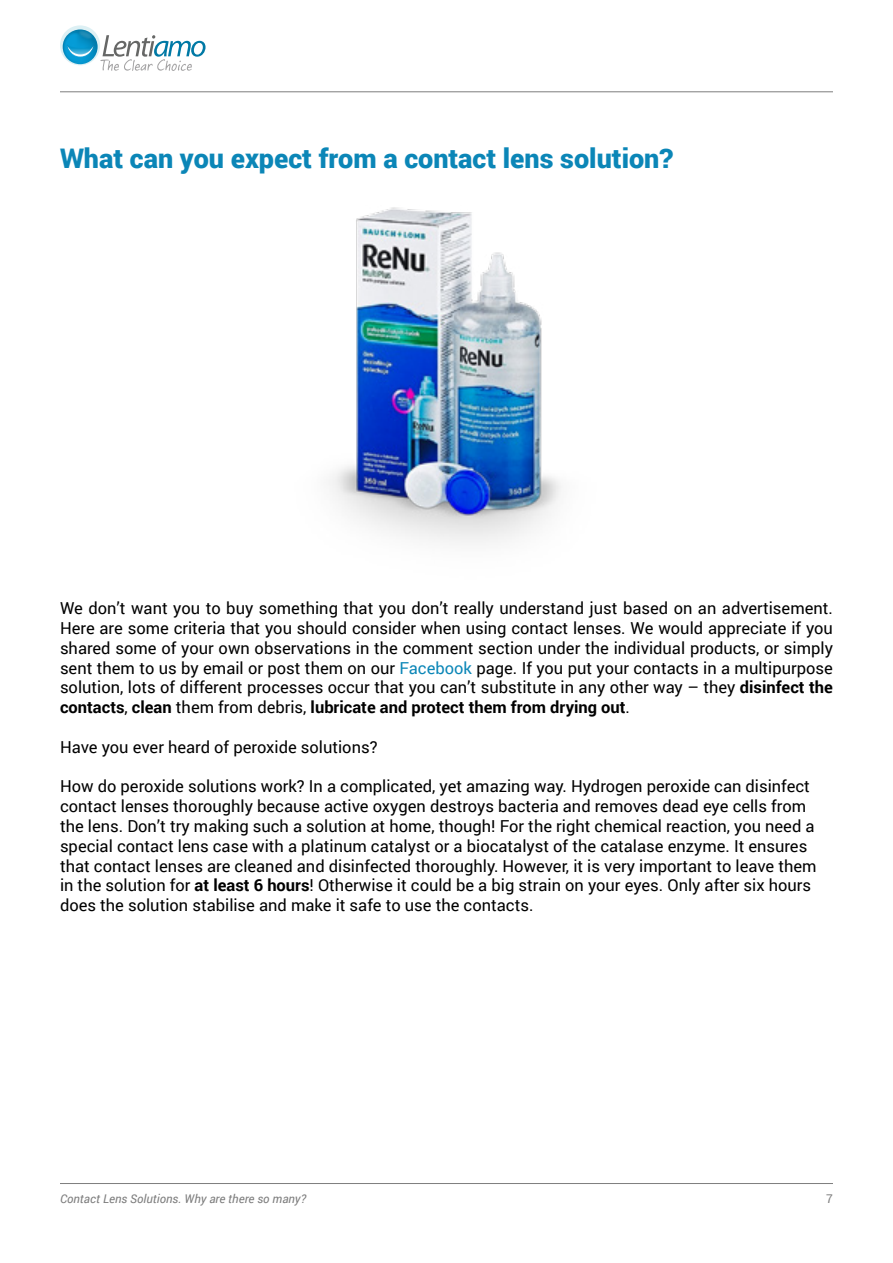
<style>
.page{position:relative;width:893px;height:1263px;background:#fff}
.page>*{position:absolute;margin:0;border:0;box-sizing:border-box;transform-origin:0 0}
.Sekce{font:900 27px "Roboto";color:#0b86b7}
.Obycejny_text{font:16.5px/19.8px "Roboto";color:#000;text-align:justify}
.t1{font:italic 12px "Roboto";color:#7d7d7d}
.t2{font:12px "Roboto";color:#7d7d7d}
.s1{color:#0b86b7}
.s2{font-weight:700}
</style>
<div class="page">
<svg style="left:100px;top:35px;width:106px;height:36px"></svg>
<div style="left:60px;top:25px;width:40px;height:40px;background:#ddf0f4;border-radius:50%"></div>
<div style="left:63px;top:29px;width:35px;height:35px;background:#b9dde9;border-radius:17px"></div>
<img style="left:60px;top:29px;width:37px;height:37px">
<img style="left:68px;top:25px;width:35px;height:25px">
<svg style="left:67px;top:45px;width:27px;height:12px"></svg>
<hr style="left:60px;top:1183px;width:773px;height:1px;background:#7d7d7d">
<hr style="left:60px;top:91px;width:773px;height:1px;background:#7d7d7d">
<img style="left:329px;top:207px;width:232px;height:336px">
<p class="Sekce" style="left:60px;top:139px;width:615px">What can you expect from a contact lens solution?</p>
<p class="Obycejny_text" style="left:60px;top:598px;width:774px">We don’t want you to buy something that you don’t really understand just based on an advertisement.<br>Here are some criteria that you should consider when using contact lenses. We would appreciate if you shared some of your own observations in the comment section under the individual products, or simply sent them to us by email or post them on our <span class="s1">Facebook</span> page. If you put your contacts in a multipurpose solution, lots of different processes occur that you can’t substitute in any other way – they <span class="s2">disinfect the contacts</span>, <span class="s2">clean</span> them from debris, <span class="s2">lubricate and protect them from drying out</span>.</p>
<p class="Obycejny_text" style="left:60px;top:736px;width:319px">Have you ever heard of peroxide solutions?</p>
<p class="Obycejny_text" style="left:60px;top:776px;width:758px;text-align:left">How do peroxide solutions work? In a complicated, yet amazing way. Hydrogen peroxide can disinfect contact lenses thoroughly because active oxygen destroys bacteria and removes dead eye cells from the lens. Don’t try making such a solution at home, though! For the right chemical reaction, you need a special contact lens case with a platinum catalyst or a biocatalyst of the catalase enzyme. It ensures that contact lenses are cleaned and disinfected thoroughly. However, it is very important to leave them in the solution for <span class="s2">at least 6 hours</span>! Otherwise it could be a big strain on your eyes. Only after six hours does the solution stabilise and make it safe to use the contacts.</p>
<p class="t1" style="left:60px;top:1190px;width:248px">Contact Lens Solutions. Why are there so many?</p>
<p class="t2" style="left:826px;top:1190px;width:8px">7</p>
</div>
